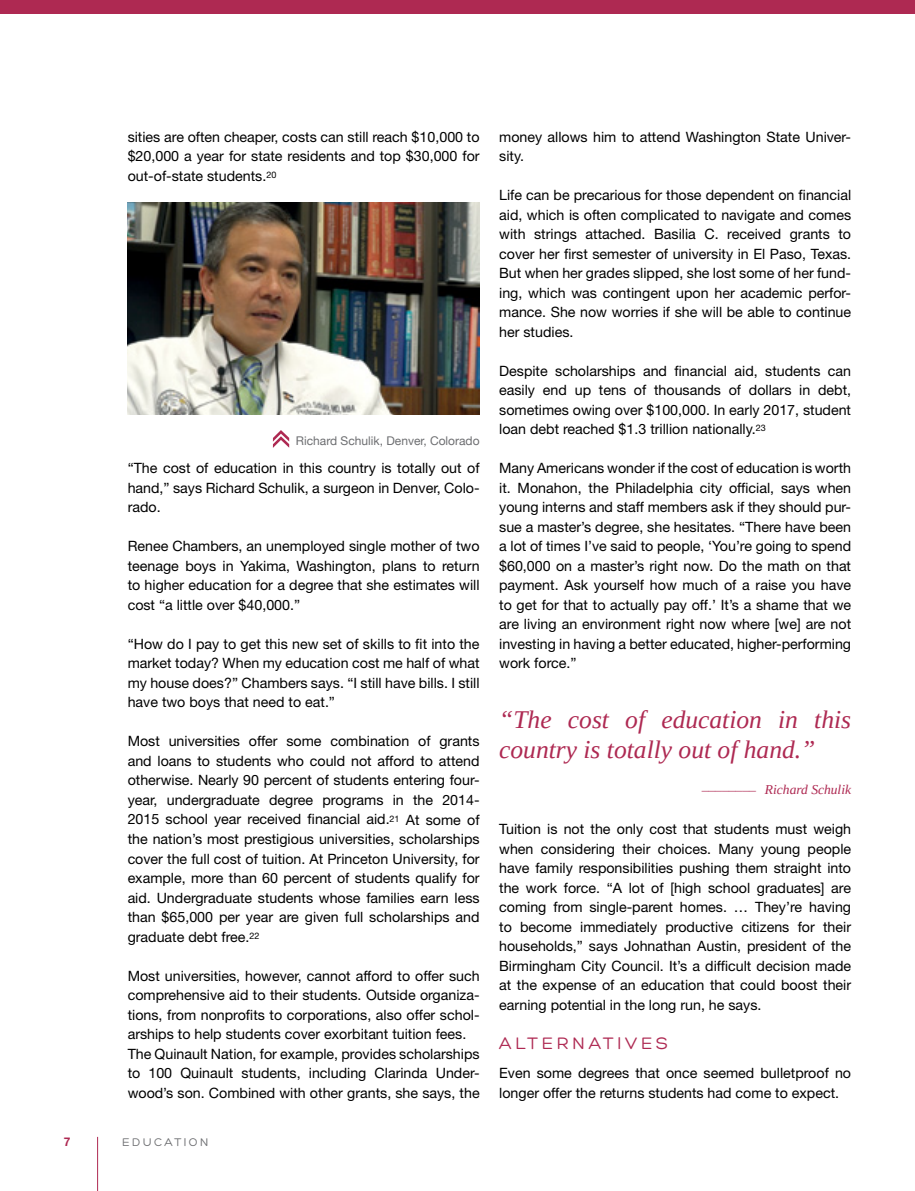
<style>
.page{position:relative;width:915px;height:1191px;background:#fff}
.page>*{position:absolute;margin:0;border:0;box-sizing:border-box;transform-origin:0 0}
.t1{font:italic 25.5px/30px "Tinos";color:#ae2952}
.t2{font:18px "Hero";letter-spacing:.2em;color:#ae2952}
.t3{font:14.25px/19.5px "Helvetica Neue LT Std";color:#000;text-align:justify}
.t4{font:italic 13.5px "Tinos";color:#ae2952}
.t5{font:12px "Helvetica Neue";color:#6d6e71}
.t6{font:12px "Hero";letter-spacing:.2em;color:#6d6e71}
.t7{font:700 12px "Helvetica Neue";color:#ae2952}
</style>
<div class="page">
<hr style="left:97px;top:1136px;width:1px;height:55px;background:#ae2952">
<div style="left:0;top:0;width:914px;height:13px;background:#ae2952"></div>
<img style="left:128px;top:202px;width:351px;height:213px">
<svg style="left:273px;top:430px;width:16px;height:18px"></svg>
<p class="t3" style="left:128px;top:127px;width:353px">sities are often cheaper, costs can still reach $10,000 to $20,000 a year for state residents and top $30,000 for out-of-state students.<sup>20</sup></p>
<p class="t5" style="left:296px;top:433px;width:185px">Richard Schulik, Denver, Colorado</p>
<p class="t3" style="left:128px;top:458px;width:353px">“The cost of education in this country is totally out of hand,” says Richard Schulik, a surgeon in Denver, Colo&shy;rado.</p>
<p class="t3" style="left:128px;top:536px;width:353px">Renee Chambers, an unemployed single mother of two teenage boys in Yakima, Washington, plans to return to higher education for a degree that she estimates will cost “a little over $40,000.”</p>
<p class="t3" style="left:128px;top:634px;width:353px">“How do I pay to get this new set of skills to fit into the market today? When my education cost me half of what my house does?” Chambers says. “I still have bills. I still have two boys that need to eat.”</p>
<p class="t3" style="left:128px;top:731px;width:353px">M ost universities offer some combination of grants and loans to students who could not afford to attend otherwise. Nearly 90 percent of students entering four&shy;year, undergraduate degree programs in the 2014- 2015 school year received financial aid.<sup>21</sup> At some of the nation’s most prestigious universities, scholarships cover the full cost of tuition. At Princeton University, for example, more than 60 percent of students qualify for aid. Undergraduate students whose families earn less than $65,000 per year are given full scholarships and graduate debt free.<sup>22</sup></p>
<p class="t3" style="left:128px;top:965px;width:353px;text-align:left">M ost universities, however, cannot afford to offer such comprehensive aid to their students. Outside organiza&shy;tions, from nonprofits to corporations, also offer schol&shy;arships to help students cover exorbitant tuition fees.<br>The Quinault Nation, for example, provides scholarships to 100 Quinault students, including Clarinda Under&shy;wood’s son. Combined with other grants, she says, the</p>
<p class="t7" style="left:64px;top:1134px;width:8px">7</p>
<p class="t6" style="left:122px;top:1136px;width:88px">EDUCATION</p>
<p class="t3" style="left:499px;top:127px;width:353px">money allows him to attend Washington State Univer&shy;sity.</p>
<p class="t3" style="left:499px;top:185px;width:353px">Life can be precarious for those dependent on financial aid, which is often complicated to navigate and comes with strings attached. Basilia C. received grants to cover her first semester of university in El Paso, Texas.<br>But when her grades slipped, she lost some of her fund&shy;ing, which was contingent upon her academic perfor&shy;mance. She now worries if she will be able to continue her studies.</p>
<p class="t3" style="left:499px;top:361px;width:353px">Despite scholarships and financial aid, students can easily end up tens of thousands of dollars in debt, sometimes owing over $100,000. In early 2017, student loan debt reached $1.3 trillion nationally.<sup>23</sup></p>
<p class="t3" style="left:499px;top:458px;width:353px">M any Americans wonder if the cost of education is worth it. Monahon, the Philadelphia city official, says when young interns and staff members ask if they should pur&shy;sue a master’s degree, she hesitates. “There have been a lot of times I’ve said to people, ‘You’re going to spend $60,000 on a master’s right now. Do the math on that payment. Ask yourself how much of a raise you have to get for that to actually pay off.’ It’s a shame that we are living an environment right now where [we] are not investing in having a better educated, higher-performing work force.”</p>
<h1 class="t1" style="left:499px;top:704px;width:353px">“The cost of education in this country is totally out of hand.”</h1>
<p class="t4" style="left:700px;top:788px;width:55px">¯¯¯¯¯¯¯¯</p>
<p class="t4" style="left:764px;top:780px;width:88px">Richard Schulik</p>
<p class="t3" style="left:499px;top:819px;width:353px">Tuition is not the only cost that students must weigh when considering their choices. Many young people have family responsibilities pushing them straight into the work force. “A lot of [high school graduates] are coming from single-parent homes. … They’re having to become immediately productive citizens for their households,” says Johnathan Austin, president of the Birmingham City Council. It’s a difficult decision made at the expense of an education that could boost their earning potential in the long run, he says.</p>
<p class="t2" style="left:499px;top:1033px;width:170px">ALTERNATIVES</p>
<p class="t3" style="left:499px;top:1063px;width:353px">Even some degrees that once seemed bulletproof no longer offer the returns students had come to expect.</p>
</div>
